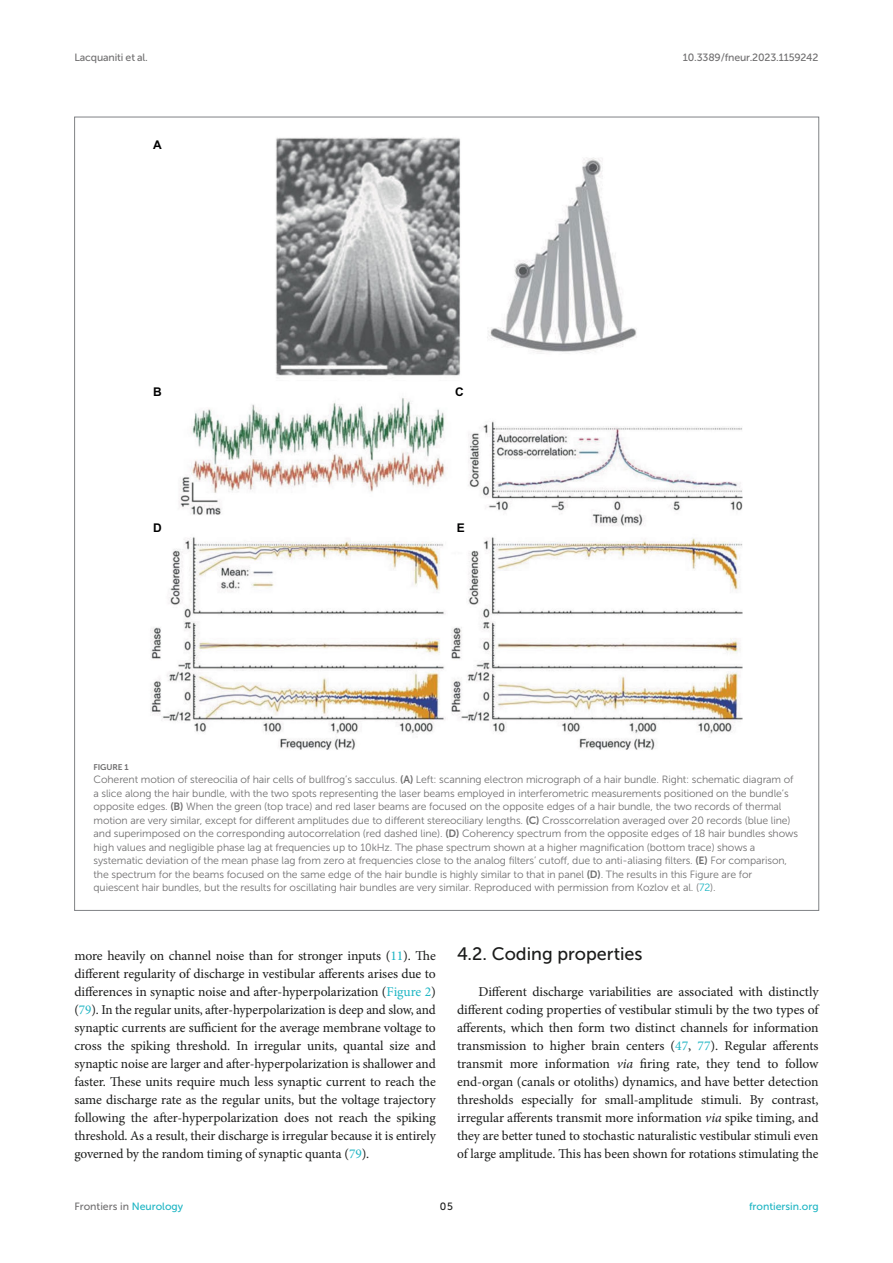
<style>
.page{position:relative;width:893px;height:1263px;background:#fff}
.page>*{position:absolute;margin:0;border:0;box-sizing:border-box;transform-origin:0 0}
.HEAD_2{font:18px "Museo Sans 500";color:#1b1c1b}
.TEXT_FLUSH{font:13.5px/18px "Minion Pro";letter-spacing:-.01em;color:#1b1c1b;text-align:justify}
.t1{font:700 12px "Arial";color:#010001}
.FIG_LEG{font:10.5px/13.5px "Museo Sans 300";letter-spacing:-.01em;color:#706f70}
.t2{font:10.5px "Museo Sans 500";letter-spacing:-.015em;color:#706f70}
.t3{font:10.5px "Museo Sans 500";color:#1db5c3}
.t4{font:10.5px "Museo Sans 500";color:#1b1c1b}
.FIG_HD{font:8.25px "Museo Sans 700";letter-spacing:-.01em;color:#706f70}
.s1{font-family:"Museo Sans 700"}
.s2{color:#1db5c3}
.s3{font-style:italic}
</style>
<div class="page">
<img style="left:150px;top:137px;width:593px;height:613px">
<p class="t2" style="left:74px;top:51px;width:75px">Lacquaniti et al.</p>
<p class="t2" style="left:683px;top:51px;width:137px">10.3389/fneur.2023.1159242</p>
<p class="t1" style="left:153px;top:136px;width:10px">A</p>
<p class="t1" style="left:153px;top:384px;width:10px">B</p>
<p class="t1" style="left:455px;top:384px;width:10px">C</p>
<p class="t1" style="left:153px;top:519px;width:10px">D</p>
<p class="t1" style="left:457px;top:519px;width:10px">E</p>
<p class="FIG_HD" style="left:94px;top:762px;width:37px">FIGURE 1</p>
<p class="FIG_LEG" style="left:94px;top:773px;width:706px">Coherent motion of stereocilia of hair cells of bullfrog’s sacculus. <span class="s1">(A)</span> Left: scanning electron micrograph of a hair bundle. Right: schematic diagram of a slice along the hair bundle, with the two spots representing the laser beams employed in interferometric measurements positioned on the bundle’s opposite edges. <span class="s1">(B)</span> When the green (top trace) and red laser beams are focused on the opposite edges of a hair bundle, the two records of thermal motion are very similar, except for different amplitudes due to different stereociliary lengths. <span class="s1">(C)</span> Crosscorrelation averaged over 20 records (blue line) and superimposed on the corresponding autocorrelation (red dashed line). <span class="s1">(D)</span> Coherency spectrum from the opposite edges of 18 hair bundles shows high values and negligible phase lag at frequencies up to 10 kHz. The phase spectrum shown at a higher magnification (bottom trace) shows a systematic deviation of the mean phase lag from zero at frequencies close to the analog filters’ cutoff, due to anti-aliasing filters. <span class="s1">(E)</span> For comparison, the spectrum for the beams focused on the same edge of the hair bundle is highly similar to that in panel <span class="s1">(D)</span>. The results in this Figure are for quiescent hair bundles, but the results for oscillating hair bundles are very similar. Reproduced with permission from Kozlov et al. (<span class="s2">72</span>).</p>
<p class="TEXT_FLUSH" style="left:74px;top:947px;width:363px">more heavily on channel noise than for stronger inputs (<span class="s2">11</span>). The different regularity of discharge in vestibular afferents arises due to differences in synaptic noise and after-hyperpolarization (<span class="s2">Figure 2</span>) (<span class="s2">79</span>). In the regular units, after-hyperpolarization is deep and slow, and synaptic currents are sufficient for the average membrane voltage to cross the spiking threshold. In irregular units, quantal size and synaptic noise are larger and after-hyperpolarization is shallower and faster. These units require much less synaptic current to reach the same discharge rate as the regular units, but the voltage trajectory following the after-hyperpolarization does not reach the spiking threshold. As a result, their discharge is irregular because it is entirely governed by the random timing of synaptic quanta (<span class="s2">79</span>).</p>
<p class="HEAD_2" style="left:457px;top:944px;width:187px">4.2. Coding properties</p>
<p class="TEXT_FLUSH" style="left:457px;top:983px;width:363px;text-indent:21px">Different discharge variabilities are associated with distinctly different coding properties of vestibular stimuli by the two types of afferents, which then form two distinct channels for information transmission to higher brain centers (<span class="s2">47</span>, <span class="s2">77</span>). Regular afferents transmit more information <span class="s3">via</span> firing rate, they tend to follow end-organ (canals or otoliths) dynamics, and have better detection thresholds especially for small-amplitude stimuli. By contrast, irregular afferents transmit more information <span class="s3">via</span> spike timing, and they are better tuned to stochastic naturalistic vestibular stimuli even of large amplitude. This has been shown for rotations stimulating the</p>
<p class="t2" style="left:74px;top:1200px;width:110px">Frontiers in <span class="s2">Neurology</span></p>
<p class="t4" style="left:440px;top:1200px;width:14px">05</p>
<p class="t3" style="left:749px;top:1200px;width:71px">frontiersin.org</p>
</div>
